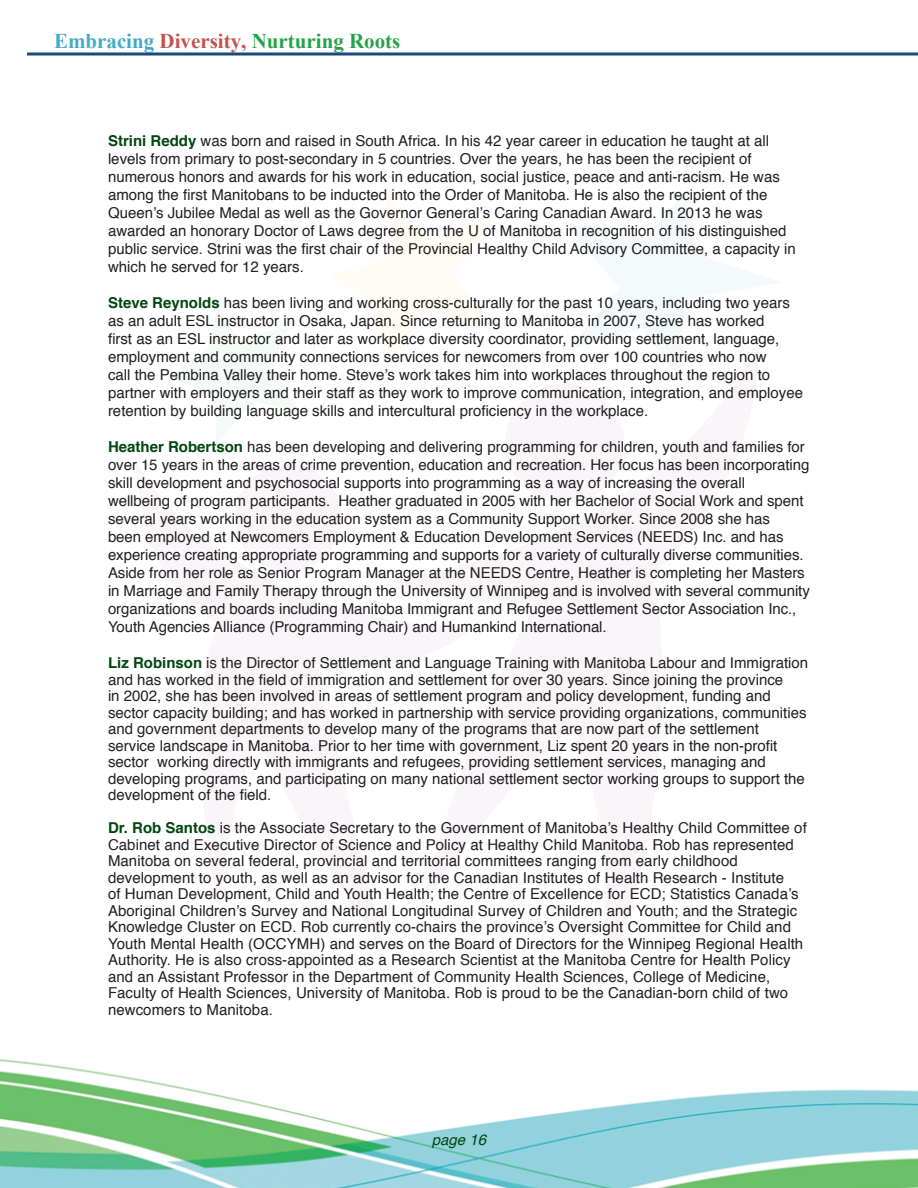
<style>
.page{position:relative;width:918px;height:1188px;background:#fff}
.page>*{position:absolute;margin:0;border:0;box-sizing:border-box;transform-origin:0 0}
.t1{font:700 21px "Times New Roman";color:#25a248}
.t2{font:15px/18px "Helvetica";color:#231f20}
.t3{font:italic 15px "Helvetica";color:#004710}
.s1{color:#42abc5}
.s2{color:#c3514e}
.s3{font-weight:700;color:#004710}
</style>
<div class="page">
<svg style="left:0;top:1059px;width:918px;height:129px"></svg>
<svg style="left:168px;top:308px;width:134px;height:134px"></svg>
<svg style="left:564px;top:190px;width:216px;height:156px"></svg>
<svg style="left:27px;top:52px;width:891px;height:4px;background:#50779e"></svg>
<h1 class="t1" style="left:54px;top:26px;width:348px"><span class="s1">Embracing</span> <span class="s2">Diversity,</span> Nurturing Roots</h1>
<p class="t2" style="left:108px;top:132px;width:689px"><span class="s3">Strini Reddy</span> was born and raised in South Africa. In his 42 year career in education he taught at all levels from primary to post-secondary in 5 countries. Over the years, he has been the recipient of numerous honors and awards for his work in education, social justice, peace and anti-racism. He was among the first Manitobans to be inducted into the Order of Manitoba. He is also the recipient of the Queen’s Jubilee Medal as well as the Governor General’s Caring Canadian Award. In 2013 he was awarded an honorary Doctor of Laws degree from the U of Manitoba in recognition of his distinguished public service. Strini was the first chair of the Provincial Healthy Child Advisory Committee, a capacity in which he served for 12 years.</p>
<p class="t2" style="left:108px;top:294px;width:697px"><span class="s3">Steve Reynolds</span> has been living and working cross-culturally for the past 10 years, including two years as an adult ESL instructor in Osaka, Japan. Since returning to Manitoba in 2007, Steve has worked<br>first as an ESL instructor and later as workplace diversity coordinator, providing settlement, language, employment and community connections services for newcomers from over 100 countries who now<br>call the Pembina Valley their home. Steve’s work takes him into workplaces throughout the region to partner with employers and their staff as they work to improve communication, integration, and employee retention by building language skills and intercultural proficiency in the workplace.</p>
<p class="t2" style="left:108px;top:438px;width:703px"><span class="s3">Heather Robertson</span> has been developing and delivering programming for children, youth and families for over 15 years in the areas of crime prevention, education and recreation. Her focus has been incorporating skill development and psychosocial supports into programming as a way of increasing the overall wellbeing of program participants. Heather graduated in 2005 with her Bachelor of Social Work and spent several years working in the education system as a Community Support Worker. Since 2008 she has<br>been employed at Newcomers Employment &amp; Education Development Services (NEEDS) Inc. and has experience creating appropriate programming and supports for a variety of culturally diverse communities.<br>Aside from her role as Senior Program Manager at the NEEDS Centre, Heather is completing her Masters in Marriage and Family Therapy through the University of Winnipeg and is involved with several community organizations and boards including Manitoba Immigrant and Refugee Settlement Sector Association Inc., Youth Agencies Alliance (Programming Chair) and Humankind International.</p>
<p class="t2" style="left:108px;top:655px;width:702px;line-height:16.5px"><span class="s3">Liz Robinson</span> is the Director of Settlement and Language Training with Manitoba Labour and Immigration and has worked in the field of immigration and settlement for over 30 years. Since joining the province<br>in 2002, she has been involved in areas of settlement program and policy development, funding and sector capacity building; and has worked in partnership with service providing organizations, communities and government departments to develop many of the programs that are now part of the settlement service landscape in Manitoba. Prior to her time with government, Liz spent 20 years in the non-profit sector working directly with immigrants and refugees, providing settlement services, managing and developing programs, and participating on many national settlement sector working groups to support the development of the field.</p>
<p class="t2" style="left:108px;top:820px;width:700px;line-height:16.5px"><span class="s3">Dr. Rob Santos</span> is the Associate Secretary to the Government of Manitoba’s Healthy Child Committee of Cabinet and Executive Director of Science and Policy at Healthy Child Manitoba. Rob has represented Manitoba on several federal, provincial and territorial committees ranging from early childhood development to youth, as well as an advisor for the Canadian Institutes of Health Research - Institute<br>of Human Development, Child and Youth Health; the Centre of Excellence for ECD; Statistics Canada’s Aboriginal Children’s Survey and National Longitudinal Survey of Children and Youth; and the Strategic Knowledge Cluster on ECD. Rob currently co-chairs the province’s Oversight Committee for Child and Youth Mental Health (OCCYMH) and serves on the Board of Directors for the Winnipeg Regional Health Authority. He is also cross-appointed as a Research Scientist at the Manitoba Centre for Health Policy and an Assistant Professor in the Department of Community Health Sciences, College of Medicine, Faculty of Health Sciences, University of Manitoba. Rob is proud to be the Canadian-born child of two newcomers to Manitoba.</p>
<p class="t3" style="left:432px;top:1128px;width:56px">page 16</p>
</div>
